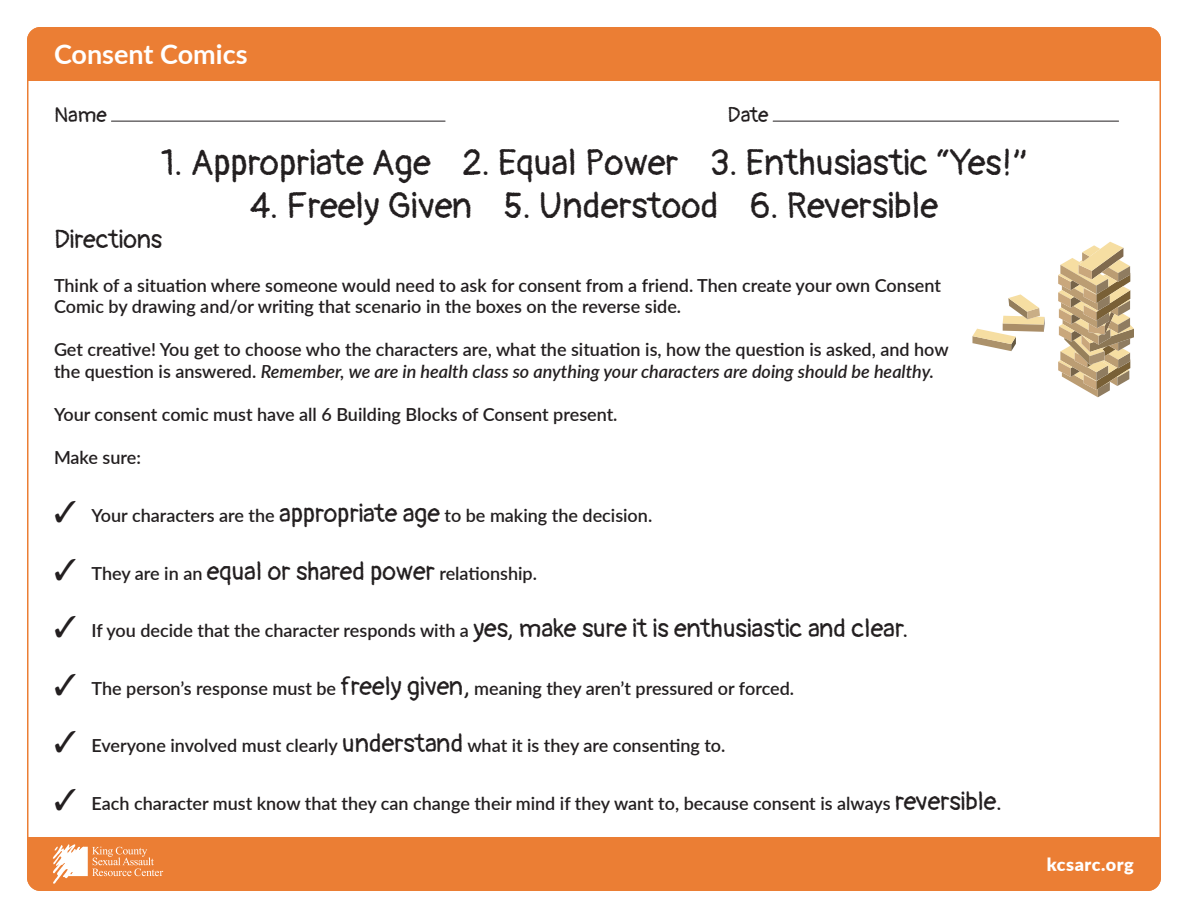
<style>
.page{position:relative;width:1188px;height:918px;background:#fff}
.page>*{position:absolute;margin:0;border:0;box-sizing:border-box;transform-origin:0 0}
.t1{font:36px "Pangolin";color:#231f20}
.t2{font:700 27px "Lato";color:#fff}
.t3{font:25.5px "Pangolin";color:#231f20}
.t4{font:21px "Pangolin";color:#231f20}
.t5{font:600 18px/21.6px "Lato";color:#231f20}
.t6{font:900 18px "Lato";letter-spacing:.03em;color:#fff}
.s1{font-style:italic}
.s2{font-family:"Pangolin";font-weight:400;font-size:25.5px}
</style>
<div class="page">
<hr style="left:773px;top:121px;width:346px;height:1px;background:#231f20">
<div style="left:27px;top:27px;width:1134px;height:54px;background:#eb7e34"></div>
<hr style="left:111px;top:121px;width:334px;height:1px;background:#231f20">
<div style="left:27px;top:837px;width:1134px;height:54px;background:#eb7e34"></div>
<svg style="left:52px;top:843px;width:111px;height:41px"></svg>
<svg style="left:1058px;top:242px;width:76px;height:155px"></svg>
<svg style="left:972px;top:294px;width:73px;height:57px"></svg>
<h2 class="t2" style="left:54px;top:34px;width:195px">Consent Comics</h2>
<p class="t4" style="left:54px;top:95px;width:54px">Name</p>
<p class="t4" style="left:728px;top:95px;width:43px">Date</p>
<h1 class="t1" style="left:161px;top:129px;width:868px">1. Appropriate Age 2. Equal Power 3. Enthusiastic “Yes!”</h1>
<h1 class="t1" style="left:250px;top:172px;width:690px">4. Freely Given 5. Understood 6. Reversible</h1>
<h3 class="t3" style="left:54px;top:216px;width:110px">Directions</h3>
<p class="t5" style="left:54px;top:273px;width:888px">Think of a situation where someone would need to ask for consent from a friend. Then create your own Consent<br>Comic by drawing and/or writing that scenario in the boxes on the reverse side.</p>
<p class="t5" style="left:54px;top:338px;width:896px">Get creative! You get to choose who the characters are, what the situation is, how the question is asked, and how the question is answered. <span class="s1">Remember, we are in health class so anything your characters are doing should be healthy.</span></p>
<p class="t5" style="left:54px;top:403px;width:565px">Your consent comic must have all 6 Building Blocks of Consent present.</p>
<p class="t5" style="left:54px;top:446px;width:89px">Make sure:</p>
<p class="t5" style="left:54px;top:504px;width:600px">✓ Your characters are the <span class="s2">appropriate age</span> to be making the decision.</p>
<p class="t5" style="left:54px;top:561px;width:485px">✓ They are in an <span class="s2">equal or shared power</span> relationship.</p>
<p class="t5" style="left:54px;top:619px;width:856px">✓ If you decide that the character responds with a <span class="s2">yes, make sure it is enthusiastic and clear.</span></p>
<p class="t5" style="left:54px;top:677px;width:742px">✓ The person’s response must be <span class="s2">freely given,</span> meaning they aren’t pressured or forced.</p>
<p class="t5" style="left:54px;top:734px;width:673px">✓ Everyone involved must clearly <span class="s2">understand</span> what it is they are consenting to.</p>
<p class="t5" style="left:54px;top:792px;width:950px">✓ Each character must know that they can change their mind if they want to, because consent is always <span class="s2">reversible.</span></p>
<p class="t6" style="left:1047px;top:851px;width:89px">kcsarc.org</p>
</div>
